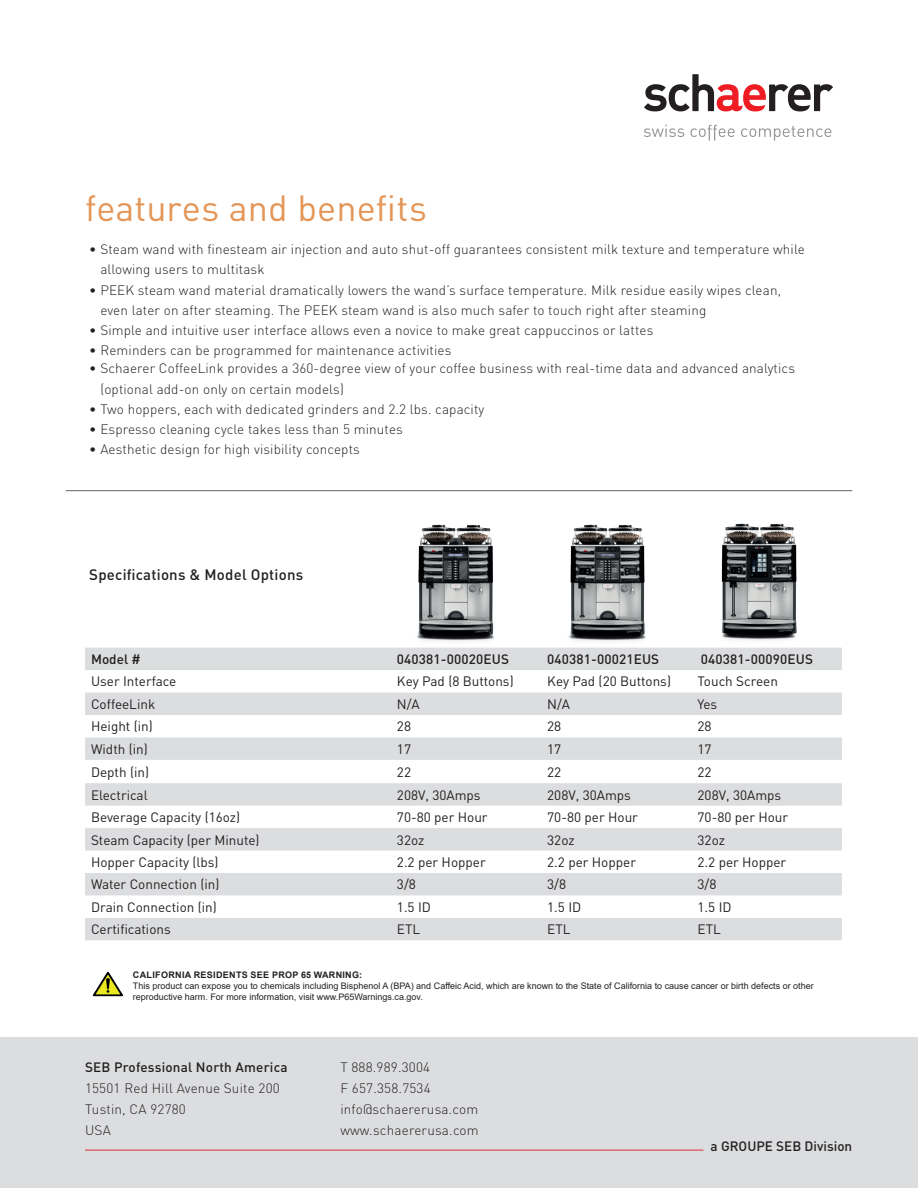
<style>
.page{position:relative;width:918px;height:1188px;background:#fff}
.page>*{position:absolute;margin:0;border:0;box-sizing:border-box;transform-origin:0 0}
.t1{font:36px "DIN Pro";color:#e39657}
.t2{font:500 15px "DIN Pro";letter-spacing:.015em;color:#231f20}
.t3{font:300 13.5px/21px "DIN Pro";letter-spacing:.01em;color:#231f20}
.t4{font:13.5px "DIN Pro";color:#231f20}
.t5{font:500 13.5px "DIN Pro";letter-spacing:.01em;color:#231f20}
.t6{font:9px/10.8px "Arial";color:#231f20}
.t7{font:700 9px "Arial";letter-spacing:.035em;color:#231f20}
</style>
<div class="page">
<svg style="left:644px;top:74px;width:189px;height:38px"></svg>
<svg style="left:644px;top:125px;width:40px;height:12px"></svg>
<svg style="left:690px;top:125px;width:45px;height:16px"></svg>
<svg style="left:741px;top:126px;width:90px;height:15px"></svg>
<div style="left:0;top:1037px;width:918px;height:151px;background:#dcdddf"></div>
<hr style="left:85px;top:1150px;width:618px;height:1px;background:#dd2e39">
<hr style="left:66px;top:490px;width:786px;height:1px;background:#636366">
<img style="left:417px;top:524px;width:78px;height:117px">
<img style="left:569px;top:524px;width:77px;height:117px">
<img style="left:721px;top:523px;width:76px;height:117px">
<svg style="left:85px;top:648px;width:757px;height:292px;fill:#dcdddf"></svg>
<img style="left:93px;top:972px;width:30px;height:24px">
<h1 class="t1" style="left:85px;top:183px;width:343px">features and benefits</h1>
<p class="t3" style="left:100px;top:239px;width:706px;line-height:20.2px;text-indent:-11px">• Steam wand with finesteam air injection and auto shut-off guarantees consistent milk texture and temperature while allowing users to multitask</p>
<p class="t3" style="left:100px;top:279px;width:682px;line-height:20.2px;text-indent:-11px">• PEEK steam wand material dramatically lowers the wand’s surface temperature. Milk residue easily wipes clean, even later on after steaming. The PEEK steam wand is also much safer to touch right after steaming</p>
<p class="t3" style="left:89px;top:319px;width:566px">• Simple and intuitive user interface allows even a novice to make great cappuccinos or lattes</p>
<p class="t3" style="left:89px;top:339px;width:364px">• Reminders can be programmed for maintenance activities</p>
<p class="t3" style="left:100px;top:358px;width:696px;line-height:20.2px;text-indent:-11px">• Schaerer CoffeeLink provides a 360-degree view of your coffee business with real-time data and advanced analytics (optional add-on only on certain models)</p>
<p class="t3" style="left:89px;top:398px;width:397px">• Two hoppers, each with dedicated grinders and 2.2 lbs. capacity</p>
<p class="t3" style="left:89px;top:418px;width:315px">• Espresso cleaning cycle takes less than 5 minutes</p>
<p class="t3" style="left:89px;top:438px;width:272px">• Aesthetic design for high visibility concepts</p>
<p class="t2" style="left:89px;top:565px;width:216px">Specifications &amp; Model Options</p>
<p class="t5" style="left:91px;top:650px;width:51px">Model #</p>
<p class="t5" style="left:397px;top:650px;width:114px">040381-00020EUS</p>
<p class="t5" style="left:547px;top:650px;width:114px">040381-00021EUS</p>
<p class="t5" style="left:701px;top:650px;width:114px">040381-00090EUS</p>
<p class="t4" style="left:91px;top:672px;width:87px">User Interface</p>
<p class="t4" style="left:397px;top:672px;width:118px">Key Pad (8 Buttons)</p>
<p class="t4" style="left:547px;top:672px;width:125px">Key Pad (20 Buttons)</p>
<p class="t4" style="left:698px;top:672px;width:82px">Touch Screen</p>
<p class="t4" style="left:91px;top:695px;width:66px">CoffeeLink</p>
<p class="t4" style="left:397px;top:695px;width:24px">N/A</p>
<p class="t4" style="left:547px;top:695px;width:24px">N/A</p>
<p class="t4" style="left:698px;top:695px;width:21px">Yes</p>
<p class="t4" style="left:91px;top:717px;width:63px">Height (in)</p>
<p class="t4" style="left:397px;top:717px;width:16px">28</p>
<p class="t4" style="left:547px;top:717px;width:16px">28</p>
<p class="t4" style="left:698px;top:717px;width:16px">28</p>
<p class="t4" style="left:91px;top:740px;width:58px">Width (in)</p>
<p class="t4" style="left:397px;top:740px;width:16px">17</p>
<p class="t4" style="left:547px;top:740px;width:16px">17</p>
<p class="t4" style="left:698px;top:740px;width:16px">17</p>
<p class="t4" style="left:91px;top:763px;width:60px">Depth (in)</p>
<p class="t4" style="left:397px;top:763px;width:16px">22</p>
<p class="t4" style="left:547px;top:763px;width:16px">22</p>
<p class="t4" style="left:698px;top:763px;width:16px">22</p>
<p class="t4" style="left:91px;top:786px;width:58px">Electrical</p>
<p class="t4" style="left:397px;top:786px;width:85px">208V, 30Amps</p>
<p class="t4" style="left:547px;top:786px;width:85px">208V, 30Amps</p>
<p class="t4" style="left:698px;top:786px;width:85px">208V, 30Amps</p>
<p class="t4" style="left:91px;top:808px;width:151px">Beverage Capacity (16oz)</p>
<p class="t4" style="left:397px;top:808px;width:92px">70-80 per Hour</p>
<p class="t4" style="left:547px;top:808px;width:92px">70-80 per Hour</p>
<p class="t4" style="left:698px;top:808px;width:92px">70-80 per Hour</p>
<p class="t4" style="left:91px;top:830px;width:170px">Steam Capacity (per Minute)</p>
<p class="t4" style="left:397px;top:830px;width:29px">32oz</p>
<p class="t4" style="left:547px;top:830px;width:29px">32oz</p>
<p class="t4" style="left:698px;top:830px;width:29px">32oz</p>
<p class="t4" style="left:91px;top:853px;width:129px">Hopper Capacity (lbs)</p>
<p class="t4" style="left:397px;top:853px;width:90px">2.2 per Hopper</p>
<p class="t4" style="left:547px;top:853px;width:90px">2.2 per Hopper</p>
<p class="t4" style="left:698px;top:853px;width:90px">2.2 per Hopper</p>
<p class="t4" style="left:91px;top:875px;width:130px">Water Connection (in)</p>
<p class="t4" style="left:397px;top:875px;width:20px">3/8</p>
<p class="t4" style="left:547px;top:875px;width:20px">3/8</p>
<p class="t4" style="left:698px;top:875px;width:20px">3/8</p>
<p class="t4" style="left:91px;top:898px;width:127px">Drain Connection (in)</p>
<p class="t4" style="left:397px;top:898px;width:35px">1.5 ID</p>
<p class="t4" style="left:547px;top:898px;width:35px">1.5 ID</p>
<p class="t4" style="left:698px;top:898px;width:35px">1.5 ID</p>
<p class="t4" style="left:91px;top:920px;width:81px">Certifications</p>
<p class="t4" style="left:397px;top:920px;width:25px">ETL</p>
<p class="t4" style="left:547px;top:920px;width:25px">ETL</p>
<p class="t4" style="left:698px;top:920px;width:25px">ETL</p>
<p class="t7" style="left:133px;top:968px;width:231px">CALIFORNIA RESIDENTS SEE PROP 65 WARNING:</p>
<p class="t6" style="left:133px;top:980px;width:682px">This product can expose you to chemicals including Bisphenol A (BPA) and Caffeic Acid, which are known to the State of California to cause cancer or birth defects or other reproductive harm. For more information, visit www.P65Warnings.ca.gov.</p>
<p class="t5" style="left:85px;top:1058px;width:204px">SEB Professional North America</p>
<p class="t3" style="left:85px;top:1077px;width:196px">15501 Red Hill Avenue Suite 200<br>Tustin, CA 92780<br>USA</p>
<p class="t3" style="left:340px;top:1056px;width:140px">T 888.989.3004<br>F 657.358.7534 info@schaererusa.com www.schaererusa.com</p>
<p class="t5" style="left:711px;top:1137px;width:143px">a GROUPE SEB Division</p>
</div>
